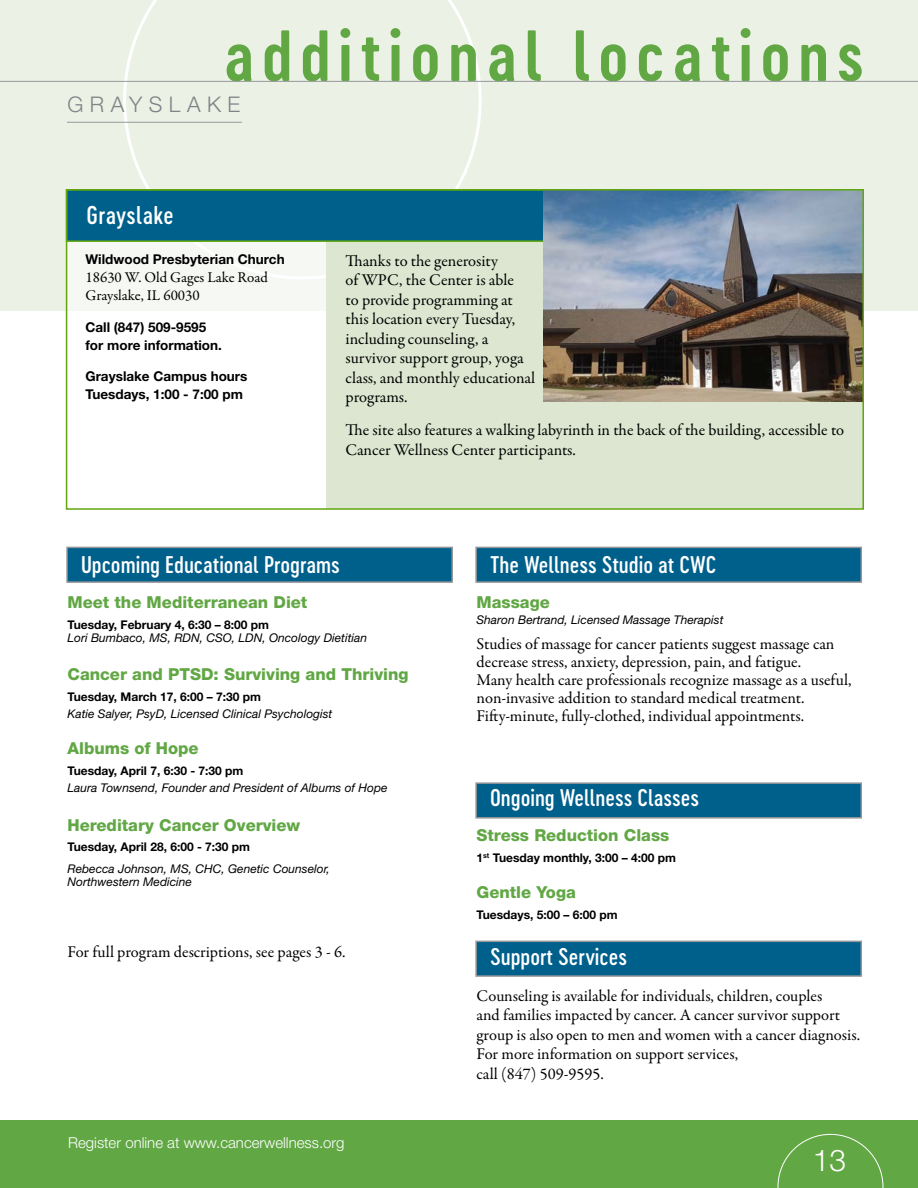
<style>
.page{position:relative;width:918px;height:1188px;background:#fff}
.page>*{position:absolute;margin:0;border:0;box-sizing:border-box;transform-origin:0 0}
.t1{font:67.5px "Cervo Neue Semi Bold Neue";letter-spacing:.11em;color:#61a744}
.t2{font:300 30px "Helvetica Neue";color:#fff}
.t3{font:24px "Cervo Neue Medium Neue";letter-spacing:.02em;color:#fff}
.t4{font:22.5px "Cervo Neue Medium Neue";color:#fff}
.t5{font:300 21.6px "Helvetica Neue";letter-spacing:.3em;color:#808285}
.t6{font:16.5px/19.5px "Garamond Premr Pro";color:#000}
.t7{font:800 16.5px "Helvetica Neue";color:#61a744}
.t8{font:15px/18px "Garamond Premr Pro";color:#000}
.t9{font:300 15px "Helvetica Neue";color:#fff}
.t10{font:700 13.5px/18px "Helvetica Neue";color:#000}
.t11{font:italic 12px/13.5px "Helvetica Neue";color:#000}
.t12{font:700 12px "Helvetica Neue";color:#000}
</style>
<div class="page">
<div style="left:0;top:1120px;width:918px;height:68px;background:#61a744"></div>
<svg style="left:778px;top:1134px;width:105px;height:54px"></svg>
<div style="left:0;top:0;width:918px;height:310px;background:#ebf1e5"></div>
<div style="left:67px;top:190px;width:796px;height:319px;background:#fff"></div>
<svg style="left:123px;top:0;width:359px;height:279px"></svg>
<hr style="left:67px;top:122px;width:175px;height:1px;background:#97999c">
<div style="left:326px;top:191px;width:537px;height:318px;background:#dce6d0"></div>
<div style="left:66px;top:547px;width:387px;height:36px;background:#00608c;border:2px solid #939598"></div>
<div style="left:475px;top:547px;width:387px;height:36px;background:#00608c;border:2px solid #939598"></div>
<div style="left:475px;top:782px;width:387px;height:37px;background:#00608c;border:2px solid #939598"></div>
<div style="left:475px;top:941px;width:387px;height:36px;background:#00608c;border:2px solid #939598"></div>
<div style="left:66px;top:189px;width:487px;height:53px;background:#00608c;border:2px solid #61a60e"></div>
<img style="left:544px;top:192px;width:317px;height:210px">
<div style="left:66px;top:189px;width:798px;height:321px;border:2px solid #61a60e"></div>
<hr style="left:0;top:81px;width:918px;height:1px;background:#97999c">
<h1 class="t1" style="left:224px;top:11px;width:641px">additional locations</h1>
<h3 class="t5" style="left:68px;top:91px;width:174px">GRAYSLAKE</h3>
<h3 class="t3" style="left:86px;top:199px;width:89px">Grayslake</h3>
<p class="t10" style="left:86px;top:250px;width:201px">Wildwood Presbyterian Church</p>
<p class="t8" style="left:86px;top:269px;width:184px">18630 W. Old Gages Lake Road<br>Grayslake, IL 60030</p>
<p class="t10" style="left:86px;top:317px;width:138px">Call (847) 509-9595 for more information.</p>
<p class="t10" style="left:86px;top:367px;width:163px">Grayslake Campus hours<br>Tuesdays, 1:00 - 7:00 pm</p>
<p class="t6" style="left:346px;top:251px;width:191px">Thanks to the generosity<br>of WPC, the Center is able<br>to provide programming at this location every Tuesday, including counseling, a survivor support group, yoga class, and monthly educational programs.</p>
<p class="t6" style="left:346px;top:420px;width:500px">The site also features a walking labyrinth in the back of the building, accessible to<br>Cancer Wellness Center participants.</p>
<h3 class="t4" style="left:81px;top:550px;width:260px">Upcoming Educational Programs</h3>
<p class="t7" style="left:68px;top:592px;width:241px">Meet the Mediterranean Diet</p>
<p class="t12" style="left:68px;top:617px;width:203px">Tuesday, February 4, 6:30 – 8:00 pm</p>
<p class="t11" style="left:68px;top:631px;width:301px">Lori Bumbaco, MS, RDN, CSO, LDN, Oncology Dietitian</p>
<p class="t7" style="left:68px;top:665px;width:343px">Cancer and PTSD: Surviving and Thriving</p>
<p class="t12" style="left:68px;top:690px;width:195px">Tuesday, March 17, 6:00 – 7:30 pm</p>
<p class="t11" style="left:68px;top:707px;width:266px">Katie Salyer, PsyD, Licensed Clinical Psychologist</p>
<p class="t7" style="left:68px;top:739px;width:133px">Albums of Hope</p>
<p class="t12" style="left:68px;top:764px;width:178px">Tuesday, April 7, 6:30 - 7:30 pm</p>
<p class="t11" style="left:68px;top:780px;width:322px">Laura Townsend, Founder and President of Albums of Hope</p>
<p class="t7" style="left:68px;top:815px;width:234px">Hereditary Cancer Overview</p>
<p class="t12" style="left:68px;top:840px;width:184px">Tuesday, April 28, 6:00 - 7:30 pm</p>
<p class="t11" style="left:68px;top:861px;width:264px">Rebecca Johnson, MS, CHC, Genetic Counselor,<br>Northwestern Medicine</p>
<p class="t6" style="left:68px;top:943px;width:280px">For full program descriptions, see pages 3 - 6.</p>
<p class="t9" style="left:68px;top:1134px;width:278px">Register online at www.cancerwellness.org</p>
<h3 class="t4" style="left:490px;top:550px;width:228px">The Wellness Studio at CWC</h3>
<p class="t7" style="left:477px;top:592px;width:75px">Massage</p>
<p class="t11" style="left:477px;top:613px;width:248px">Sharon Bertrand, Licensed Massage Therapist</p>
<p class="t6" style="left:477px;top:635px;width:377px;line-height:18px">Studies of massage for cancer patients suggest massage can decrease stress, anxiety, depression, pain, and fatigue.<br>Many health care professionals recognize massage as a useful, non-invasive addition to standard medical treatment.<br>Fifty-minute, fully-clothed, individual appointments.</p>
<h3 class="t4" style="left:490px;top:783px;width:210px">Ongoing Wellness Classes</h3>
<p class="t7" style="left:477px;top:825px;width:194px">Stress Reduction Class</p>
<p class="t12" style="left:477px;top:850px;width:201px">1<sup>st</sup> Tuesday monthly, 3:00 – 4:00 pm</p>
<p class="t7" style="left:477px;top:883px;width:101px">Gentle Yoga</p>
<p class="t12" style="left:477px;top:908px;width:143px">Tuesdays, 5:00 – 6:00 pm</p>
<h3 class="t4" style="left:490px;top:942px;width:138px">Support Services</h3>
<p class="t6" style="left:477px;top:986px;width:385px">Counseling is available for individuals, children, couples<br>and families impacted by cancer. A cancer survivor support group is also open to men and women with a cancer diagnosis.<br>For more information on support services,<br>call (847) 509-9595.</p>
<h2 class="t2" style="left:813px;top:1142px;width:35px">13</h2>
</div>
